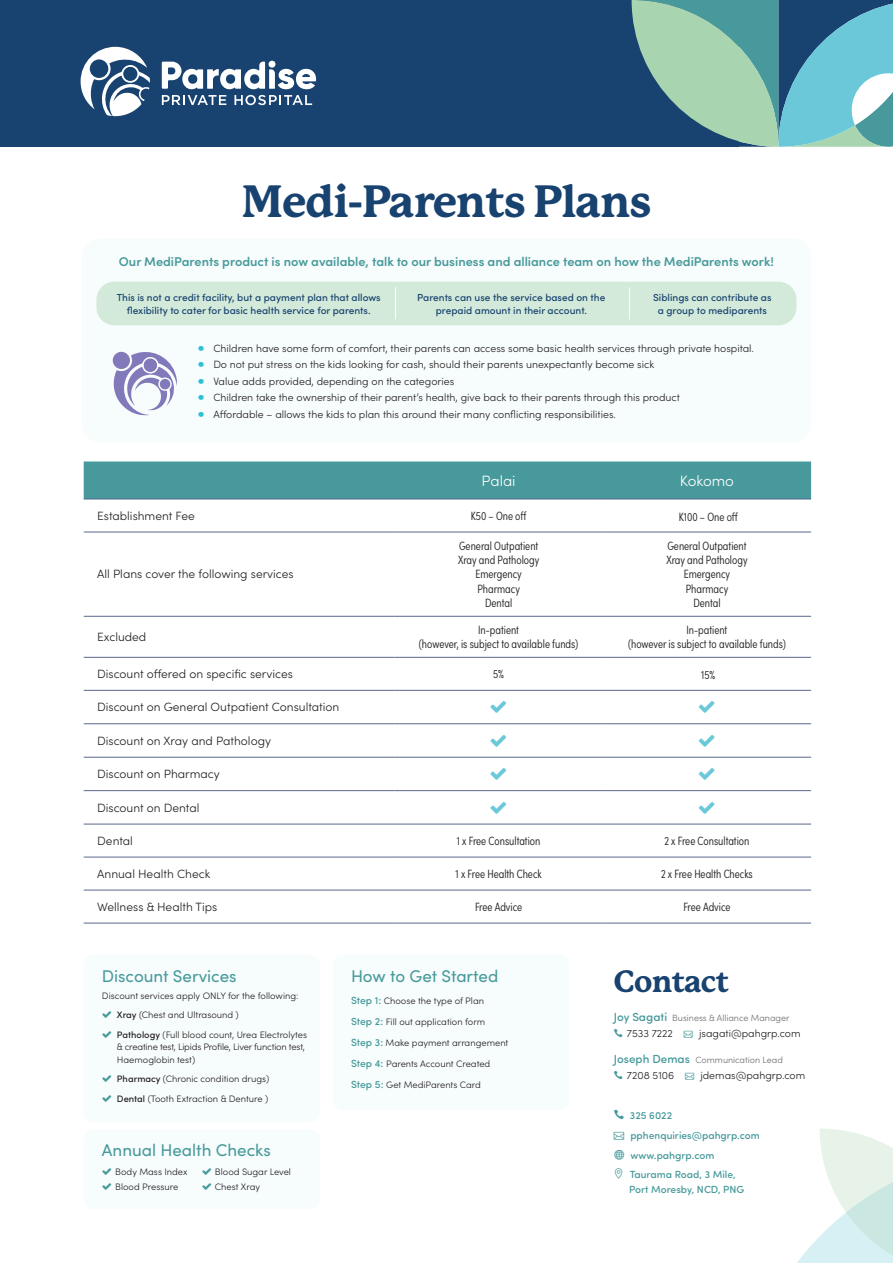
<style>
.page{position:relative;width:893px;height:1263px;background:#fff}
.page>*{position:absolute;margin:0;border:0;box-sizing:border-box;transform-origin:0 0}
.t1{font:800 44.4px "P22 Mackinac Pro";letter-spacing:-.02em;color:#18426f}
.t2{font:800 30.15px "P22 Mackinac Pro";letter-spacing:-.02em;color:#18426f}
.t3{font:16.95px "Sofia Pro";color:#47999b}
.t4{font:300 15px "Sofia Pro";color:#fff}
.t5{font:600 12.75px "Sofia Pro";color:#47999b}
.t6{font:300 12px/14.4px "Sofia Pro Condensed";color:#231f20;text-align:center}
.t7{font:300 12px "Sofia Pro";color:#231f20}
.t8{font:300 10.5px "Sofia Pro";color:#231f20}
.t9{font:500 10.35px/19.6px "Sofia Pro Soft";color:#47999b}
.t10{font:500 10.05px/12.9px "Sofia Pro";color:#18426f;text-align:center}
.t11{font:300 9.3px/19.4px "Sofia Pro";color:#231f20}
.t12{font:300 9.3px/12.6px "Sofia Pro";letter-spacing:-.02em;color:#231f20}
.t13{font:300 9px "Sofia Pro";color:#6c6d70}
.s1{font-size:19.5px;color:#2fc0d7}
.s2{font-weight:500}
.s3{font-family:"Sofia Pro Soft";font-weight:500;font-size:10.5px;color:#47999b}
.s4{font-family:"Sofia Pro Soft";font-weight:500;font-size:11.7px;color:#47999b}
</style>
<div class="page">
<div style="left:0;top:0;width:738px;height:147px;background:#18426f"></div>
<svg style="left:632px;top:0;width:261px;height:147px"></svg>
<svg style="left:797px;top:1128px;width:96px;height:135px"></svg>
<svg style="left:81px;top:47px;width:69px;height:69px"></svg>
<svg style="left:162px;top:60px;width:154px;height:29px"></svg>
<svg style="left:162px;top:95px;width:64px;height:10px"></svg>
<svg style="left:234px;top:95px;width:78px;height:10px"></svg>
<div style="left:84px;top:461px;width:727px;height:38px;background:#47999b"></div>
<hr style="left:84px;top:499px;width:310px;height:1px;background:#59678d">
<hr style="left:394px;top:499px;width:209px;height:1px;background:#59678d">
<hr style="left:603px;top:499px;width:208px;height:1px;background:#59678d">
<hr style="left:84px;top:532px;width:310px;height:1px;background:#59678d">
<hr style="left:394px;top:532px;width:209px;height:1px;background:#59678d">
<hr style="left:603px;top:532px;width:208px;height:1px;background:#59678d">
<hr style="left:84px;top:616px;width:310px;height:1px;background:#59678d">
<hr style="left:394px;top:616px;width:209px;height:1px;background:#59678d">
<hr style="left:603px;top:616px;width:208px;height:1px;background:#59678d">
<hr style="left:84px;top:657px;width:310px;height:1px;background:#59678d">
<hr style="left:394px;top:657px;width:209px;height:1px;background:#59678d">
<hr style="left:603px;top:657px;width:208px;height:1px;background:#59678d">
<hr style="left:84px;top:690px;width:310px;height:1px;background:#59678d">
<hr style="left:394px;top:690px;width:209px;height:1px;background:#59678d">
<hr style="left:603px;top:690px;width:208px;height:1px;background:#59678d">
<hr style="left:84px;top:723px;width:310px;height:1px;background:#59678d">
<hr style="left:394px;top:723px;width:209px;height:1px;background:#59678d">
<hr style="left:603px;top:723px;width:208px;height:1px;background:#59678d">
<hr style="left:84px;top:757px;width:310px;height:1px;background:#59678d">
<hr style="left:394px;top:757px;width:209px;height:1px;background:#59678d">
<hr style="left:603px;top:757px;width:208px;height:1px;background:#59678d">
<hr style="left:84px;top:790px;width:310px;height:1px;background:#59678d">
<hr style="left:394px;top:790px;width:209px;height:1px;background:#59678d">
<hr style="left:603px;top:790px;width:208px;height:1px;background:#59678d">
<hr style="left:84px;top:824px;width:310px;height:1px;background:#59678d">
<hr style="left:394px;top:824px;width:209px;height:1px;background:#59678d">
<hr style="left:603px;top:824px;width:208px;height:1px;background:#59678d">
<hr style="left:84px;top:857px;width:310px;height:1px;background:#59678d">
<hr style="left:394px;top:857px;width:209px;height:1px;background:#59678d">
<hr style="left:603px;top:857px;width:208px;height:1px;background:#59678d">
<hr style="left:84px;top:890px;width:310px;height:1px;background:#59678d">
<hr style="left:394px;top:890px;width:209px;height:1px;background:#59678d">
<hr style="left:603px;top:890px;width:208px;height:1px;background:#59678d">
<hr style="left:84px;top:923px;width:310px;height:1px;background:#59678d">
<hr style="left:394px;top:923px;width:209px;height:1px;background:#59678d">
<hr style="left:603px;top:923px;width:208px;height:1px;background:#59678d">
<div style="left:82px;top:239px;width:729px;height:203px;background:#f7fcfc;border-radius:18px"></div>
<div style="left:84px;top:955px;width:236px;height:167px;background:#f7fcfc;border-radius:10px"></div>
<div style="left:333px;top:955px;width:236px;height:155px;background:#f7fcfc;border-radius:10px"></div>
<div style="left:84px;top:1129px;width:236px;height:80px;background:#f7fcfc;border-radius:10px"></div>
<div style="left:96px;top:282px;width:700px;height:43px;background:#d3eada;border-radius:18px"></div>
<hr style="left:629px;top:287px;width:1px;height:32px;background:#fff">
<hr style="left:395px;top:287px;width:1px;height:32px;background:#fff">
<svg style="left:113px;top:351px;width:64px;height:65px"></svg>
<div style="left:144px;top:359px;width:13px;height:13px;background:#8179b9;border-radius:50%"></div>
<div style="left:160px;top:379px;width:10px;height:10px;background:#8179b9;border-radius:50%"></div>
<h1 class="t1" style="left:242px;top:176px;width:411px">Medi-Parents Plans</h1>
<p class="t5" style="left:119px;top:252px;width:657px">Our MediParents product is now available, talk to our business and alliance team on how the MediParents work!</p>
<p class="t10" style="left:117px;top:290px;width:266px">This is not a credit facility, but a payment plan that allows flexibility to cater for basic health service for parents.</p>
<p class="t10" style="left:653px;top:290px;width:120px">Siblings can contribute as a group to mediparents</p>
<p class="t10" style="left:417px;top:290px;width:190px">Parents can use the service based on the prepaid amount in their account.</p>
<p class="t8" style="left:197px;top:340px;width:559px"><span class="s1">•</span> Children have some form of comfort, their parents can access some basic health services through private hospital.</p>
<p class="t8" style="left:197px;top:357px;width:459px"><span class="s1">•</span> Do not put stress on the kids looking for cash, should their parents unexpectantly become sick</p>
<p class="t8" style="left:197px;top:373px;width:259px"><span class="s1">•</span> Value adds provided, depending on the categories</p>
<p class="t8" style="left:197px;top:390px;width:485px"><span class="s1">•</span> Children take the ownership of their parent’s health, give back to their parents through this product</p>
<p class="t8" style="left:197px;top:406px;width:421px"><span class="s1">•</span> Affordable – allows the kids to plan this around their many conflicting responsibilities.</p>
<h3 class="t4" style="left:482px;top:469px;width:36px">Palai</h3>
<h3 class="t4" style="left:680px;top:469px;width:56px">Kokomo</h3>
<p class="t7" style="left:97px;top:507px;width:99px">Establishment Fee</p>
<p class="t6" style="left:471px;top:508px;width:57px">K50 – One off</p>
<p class="t6" style="left:679px;top:509px;width:60px">K100 – One off</p>
<p class="t7" style="left:97px;top:566px;width:198px">All Plans cover the following services</p>
<p class="t6" style="left:458px;top:538px;width:83px">General Outpatient<br>Xray and Pathology<br>Emergency<br>Pharmacy<br>Dental</p>
<p class="t6" style="left:666px;top:538px;width:83px">General Outpatient<br>Xray and Pathology<br>Emergency<br>Pharmacy<br>Dental</p>
<p class="t7" style="left:97px;top:628px;width:51px">Excluded</p>
<p class="t6" style="left:419px;top:622px;width:161px">In-patient<br>(however, is subject to available funds)</p>
<p class="t6" style="left:628px;top:622px;width:159px">In-patient<br>(however is subject to available funds)</p>
<p class="t7" style="left:97px;top:665px;width:197px">Discount offered on specific services</p>
<p class="t6" style="left:493px;top:666px;width:12px">5%</p>
<p class="t6" style="left:701px;top:667px;width:16px">15%</p>
<p class="t7" style="left:97px;top:698px;width:244px">Discount on General Outpatient Consultation</p>
<p class="t7" style="left:97px;top:732px;width:175px">Discount on Xray and Pathology</p>
<p class="t7" style="left:97px;top:765px;width:124px">Discount on Pharmacy</p>
<p class="t7" style="left:97px;top:799px;width:104px">Discount on Dental</p>
<p class="t7" style="left:97px;top:832px;width:37px">Dental</p>
<p class="t6" style="left:457px;top:833px;width:85px">1 x Free Consultation</p>
<p class="t6" style="left:664px;top:833px;width:87px">2 x Free Consultation</p>
<p class="t7" style="left:97px;top:865px;width:115px">Annual Health Check</p>
<p class="t6" style="left:456px;top:866px;width:88px">1 x Free Health Check</p>
<p class="t6" style="left:661px;top:866px;width:93px">2 x Free Health Checks</p>
<p class="t7" style="left:97px;top:898px;width:122px">Wellness &amp; Health Tips</p>
<p class="t6" style="left:475px;top:899px;width:49px">Free Advice</p>
<p class="t6" style="left:683px;top:899px;width:49px">Free Advice</p>
<h3 class="t3" style="left:102px;top:963px;width:136px">Discount Services</h3>
<p class="t11" style="left:102px;top:986px;width:198px">Discount services apply ONLY for the following:</p>
<p class="t11" style="left:117px;top:1005px;width:192px"><span class="s2">Xray</span> (Chest and Ultrasound )<br><span class="s2">Pathology</span> (Full blood count, Urea Electrolytes</p>
<p class="t12" style="left:117px;top:1040px;width:189px">&amp; creatine test, Lipids Profile, Liver function test,<br>Haemoglobin test)</p>
<p class="t11" style="left:117px;top:1069px;width:154px"><span class="s2">Pharmacy</span> (Chronic condition drugs)<br><span class="s2">Dental</span> (Tooth Extraction &amp; Denture )</p>
<h3 class="t3" style="left:102px;top:1137px;width:170px">Annual Health Checks</h3>
<p class="t11" style="left:115px;top:1163px;width:74px;line-height:15.3px">Body Mass Index<br>Blood Pressure</p>
<p class="t11" style="left:215px;top:1163px;width:78px;line-height:15.3px">Blood Sugar Level<br>Chest Xray</p>
<h3 class="t3" style="left:351px;top:963px;width:149px">How to Get Started</h3>
<p class="t11" style="left:351px;top:990px;width:135px"><span class="s3">Step 1:</span> Choose the type of Plan</p>
<p class="t11" style="left:351px;top:1011px;width:136px"><span class="s3">Step 2:</span> Fill out application form</p>
<p class="t11" style="left:351px;top:1032px;width:159px"><span class="s3">Step 3:</span> Make payment arrangement</p>
<p class="t11" style="left:351px;top:1053px;width:141px"><span class="s3">Step 4:</span> Parents Account Created</p>
<p class="t11" style="left:351px;top:1074px;width:131px"><span class="s3">Step 5:</span> Get MediParents Card</p>
<h2 class="t2" style="left:614px;top:964px;width:117px">Contact</h2>
<p class="t13" style="left:614px;top:1012px;width:177px"><span class="s4">Joy Sagati</span> Business &amp; Alliance Manager</p>
<p class="t8" style="left:627px;top:1026px;width:47px">7533 7222</p>
<p class="t8" style="left:699px;top:1026px;width:103px">jsagati@pahgrp.com</p>
<p class="t13" style="left:614px;top:1053px;width:170px"><span class="s4">Joseph Demas</span> Communication Lead</p>
<p class="t8" style="left:627px;top:1067px;width:49px">7208 5106</p>
<p class="t8" style="left:700px;top:1067px;width:106px">jdemas@pahgrp.com</p>
<p class="t9" style="left:630px;top:1105px;width:132px">325 6022 pphenquiries@pahgrp.com www.pahgrp.com<br>Taurama Road, 3 Mile,</p>
<p class="t9" style="left:629px;top:1178px;width:117px">Port Moresby, NCD, PNG</p>
</div>
